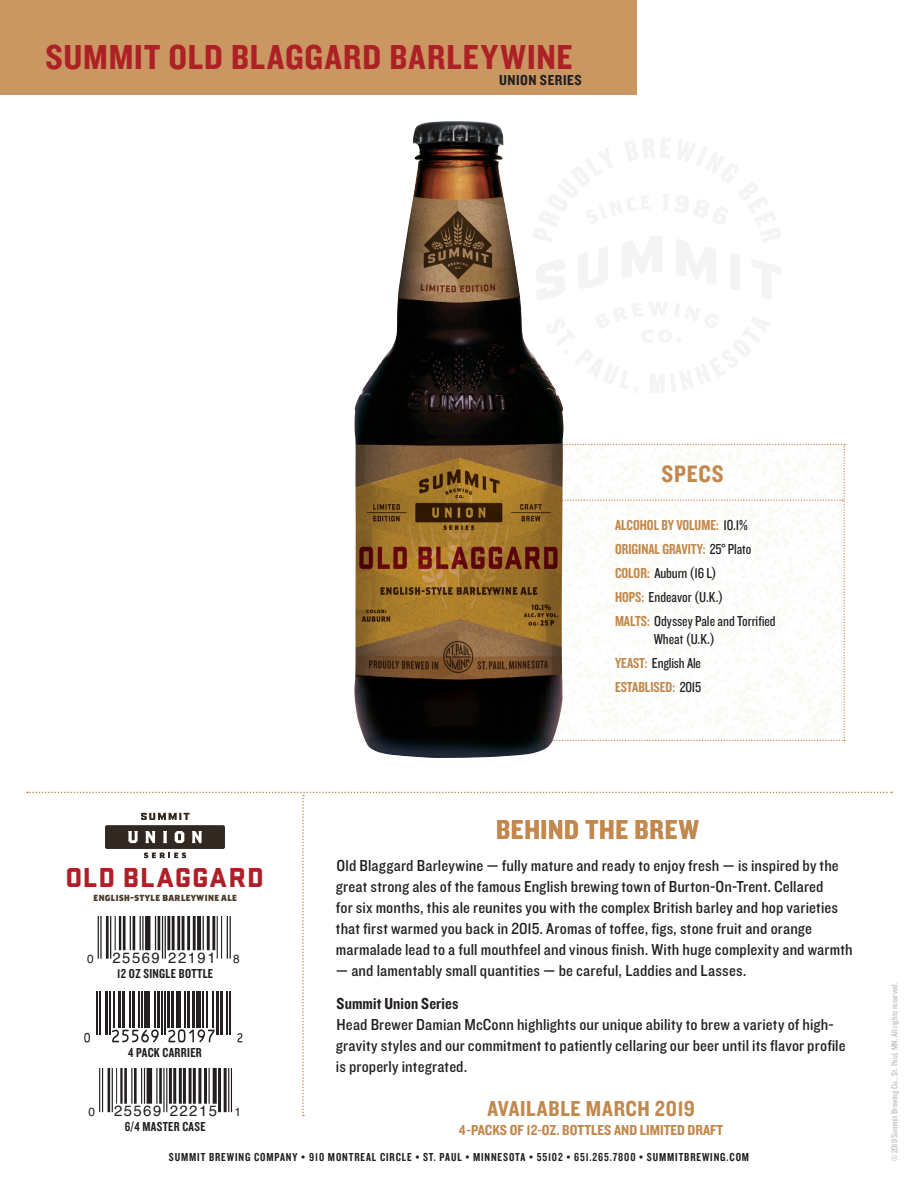
<style>
.page{position:relative;width:918px;height:1188px;background:#fff}
.page>*{position:absolute;margin:0;border:0;box-sizing:border-box;transform-origin:0 0}
.t1{font:36px "Knockout 50 Welterweight";letter-spacing:.03em;color:#ad2126}
.t2{font:28.5px "Knockout 50 Welterweight";letter-spacing:.02em;color:#c2884d}
.t3{font:900 28.5px "Stratum 2";letter-spacing:.035em;color:#b01e27}
.t4{font:24.6px "Knockout 50 Welterweight";letter-spacing:.025em;color:#c2884d}
.t5{font:22.5px "Knockout 50 Welterweight";letter-spacing:.025em;color:#c2884d}
.t6{font:16.5px/21px "Knockout 30 Junior Welterwt";letter-spacing:.01em;color:#231f20}
.t7{font:16.5px "Knockout 50 Welterweight";letter-spacing:.005em;color:#231f20}
.t8{font:15px/24px "Knockout 29 Junior Ltweight";color:#231f20}
.t9{font:15px/24px "Knockout 49 Liteweight";color:#c2884d}
.t10{font:15px "Knockout 50 Welterweight";color:#c2884d}
.t11{font:15px "Knockout 50 Welterweight";letter-spacing:.03em;color:#231f20}
.t12{font:14.85px "Helvetica";letter-spacing:.095em;color:#231f20}
.t13{font:13.5px "Knockout 49 Liteweight";letter-spacing:.025em;color:#231f20}
.t14{font:12px "Knockout 49 Liteweight";letter-spacing:.075em;color:#231f20}
.t15{font:11.85px "Helvetica";color:#231f20}
.t16{font:700 9.75px "Brothers OT";letter-spacing:.015em;color:#483b27}
.t17{font:9px "Knockout 29 Junior Ltweight";color:#bcbdc0;scale:1.05 1}
.s1{font-family:"Knockout 29 Junior Ltweight";color:#231f20}
.s2{font-family:"Knockout 49 Liteweight";color:#c2884d}
.s3{font-size:11.85px}
.s4{font-family:"Knockout 30 Junior Welterwt"}
</style>
<div class="page">
<svg style="left:564px;top:138px;width:217px;height:255px"></svg>
<svg style="left:564px;top:444px;width:281px;height:297px"></svg>
<div style="left:0;top:0;width:637px;height:94px;background:#ca9662"></div>
<svg style="left:27px;top:792px;width:865px;height:324px"></svg>
<img style="left:354px;top:121px;width:210px;height:637px">
<h1 class="t1" style="left:45px;top:33px;width:529px">SUMMIT OLD BLAGGARD BARLEYWINE</h1>
<p class="t11" style="left:499px;top:70px;width:84px">UNION SERIES</p>
<h3 class="t4" style="left:662px;top:458px;width:64px">SPECS</h3>
<p class="t9" style="left:615px;top:512px;width:138px">ALCOHOL BY VOLUME: <span class="s1">10.1%<br></span>ORIGINAL GRAVITY: <span class="s1">25° Plato</span></p>
<p class="t8" style="left:615px;top:560px;width:162px"><span class="s2">COLOR:</span> Auburn (16 L)<br><span class="s2">HOPS:</span> Endeavor (U.K.)<br><span class="s2">MALTS:</span> Odyssey Pale and Torrified</p>
<p class="t8" style="left:615px;top:626px;width:101px;text-indent:39px">Wheat (U.K.)<br><span class="s2">YEAST:</span> English Ale</p>
<p class="t9" style="left:615px;top:674px;width:88px">ESTABLISED: <span class="s1">2015</span></p>
<h2 class="t3" style="left:65px;top:857px;width:200px">OLD BLAGGARD</h2>
<p class="t16" style="left:93px;top:893px;width:146px">ENGLISH-STYLE BARLEYWINE ALE</p>
<p class="t15" style="left:87px;top:949px;width:8px">0</p>
<p class="t12" style="left:112px;top:946px;width:129px">25569 22191 <span class="s3">8</span></p>
<p class="t13" style="left:117px;top:965px;width:97px">12 OZ SINGLE BOTTLE</p>
<p class="t13" style="left:128px;top:1044px;width:75px">4 PACK CARRIER</p>
<p class="t15" style="left:89px;top:1103px;width:8px">0</p>
<p class="t12" style="left:114px;top:1099px;width:129px">25569 22215 <span class="s3">1</span></p>
<p class="t13" style="left:125px;top:1118px;width:83px">6/4 MASTER CASE</p>
<h2 class="t2" style="left:496px;top:810px;width:204px">BEHIND THE BREW</h2>
<p class="t6" style="left:336px;top:855px;width:518px">Old Blaggard Barleywine — fully mature and ready to enjoy fresh — is inspired by the great strong ales of the famous English brewing town of Burton-On-Trent. Cellared<br>for six months, this ale reunites you with the complex British barley and hop varieties that first warmed you back in 2015. Aromas of toffee, figs, stone fruit and orange marmalade lead to a full mouthfeel and vinous finish. With huge complexity and warmth</p>
<p class="t6" style="left:336px;top:960px;width:412px">— and lamentably small quantities — be careful, Laddies and Lasses.</p>
<p class="t7" style="left:337px;top:993px;width:123px">Summit Union Series</p>
<p class="t6" style="left:336px;top:1014px;width:511px">Head Brewer Damian McConn highlights our unique ability to brew a variety of high&shy;gravity styles and our commitment to patiently cellaring our beer until its flavor profile is properly integrated.</p>
<h3 class="t5" style="left:487px;top:1093px;width:209px">AVAILABLE MARCH 2019</h3>
<p class="t10" style="left:459px;top:1120px;width:266px">4-PACKS OF 12-OZ. BOTTLES AND LIMITED DRAFT</p>
<p class="t14" style="left:169px;top:1149px;width:582px">SUMMIT BREWING COMPANY <span class="s4">•</span> 910 MONTREAL CIRCLE <span class="s4">•</span> ST. PAUL <span class="s4">•</span> MINNESOTA <span class="s4">•</span> 55102 <span class="s4">•</span> 651.265.7800 <span class="s4">•</span> SUMMITBREWING.COM</p>
<p class="t17" style="left:889px;top:1161px;width:172px;rotate:-90deg">©2019 Summit Brewing Co., St. Paul, MN. All rights reserved.</p>
</div>
